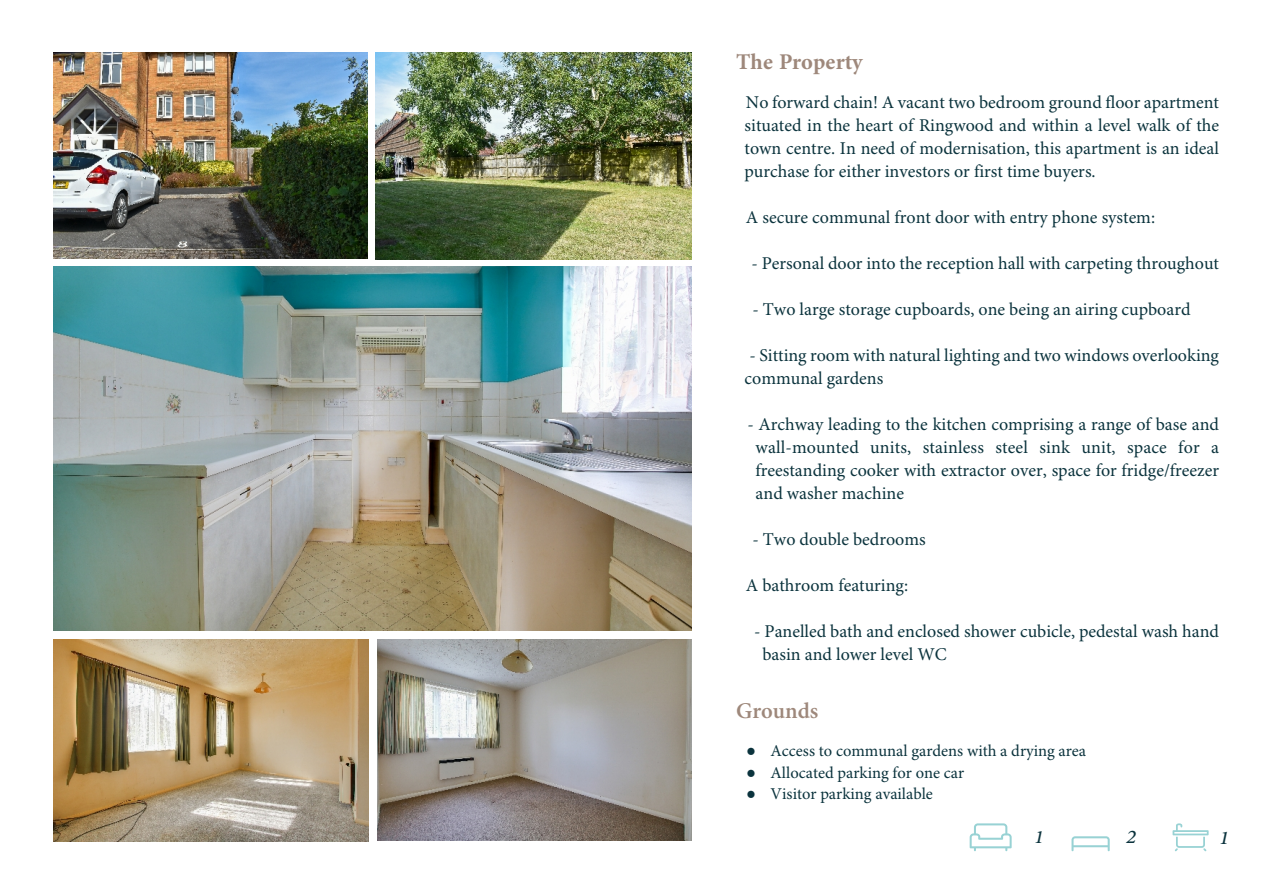
<style>
.page{position:relative;width:1263px;height:893px;background:#fff}
.page>*{position:absolute;margin:0;border:0;box-sizing:border-box;transform-origin:0 0}
.t1{font:700 22.5px "Minion Pro";color:#9e887b}
.t2{font:600 22.5px "Minion Pro";color:#9e887b}
.t3{font:italic 500 19.35px "Minion Pro";color:#0b333d;scale:1.08 1}
.t4{font:italic 500 18.75px "Minion Pro";color:#0b333d;scale:1.08 1}
.t5{font:18px/23px "Minion Pro";color:#0b333d;text-align:justify}
.t6{font:16.5px "Minion Pro";color:#0b333d}
.s1{font-family:"Times New Roman"}
</style>
<div class="page">
<svg style="left:1172px;top:823px;width:36px;height:28px"></svg>
<svg style="left:1071px;top:836px;width:39px;height:15px"></svg>
<hr style="left:1072px;top:845px;width:37px;height:2px;background:#98d2d4">
<svg style="left:970px;top:823px;width:42px;height:28px"></svg>
<img style="left:53px;top:639px;width:316px;height:202px">
<img style="left:53px;top:52px;width:314px;height:207px">
<img style="left:53px;top:267px;width:638px;height:363px">
<img style="left:376px;top:52px;width:315px;height:207px">
<img style="left:377px;top:639px;width:314px;height:202px">
<p class="t1" style="left:736px;top:53px;width:128px">The Property</p>
<p class="t5" style="left:744px;top:93px;width:476px">No forward chain! A vacant two bedroom ground floor apartment situated in the heart of Ringwood and within a level walk of the town centre. In need of modernisation, this apartment is an ideal purchase for either investors or first time buyers.</p>
<p class="t5" style="left:746px;top:208px;width:411px">A secure communal front door with entry phone system:</p>
<p class="t5" style="left:751px;top:254px;width:469px">- Personal door into the reception hall with carpeting throughout</p>
<p class="t5" style="left:752px;top:300px;width:440px">- Two large storage cupboards, one being an airing cupboard</p>
<p class="t5" style="left:744px;top:346px;width:476px">- Sitting room with natural lighting and two windows overlooking communal gardens</p>
<p class="t5" style="left:755px;top:415px;width:465px;text-indent:-8px">- Archway leading to the kitchen comprising a range of base and wall-mounted units, stainless steel sink unit, space for a freestanding cooker with extractor over, space for fridge/freezer and washer machine</p>
<p class="t5" style="left:752px;top:530px;width:175px">- Two double bedrooms</p>
<p class="t5" style="left:746px;top:576px;width:164px">A bathroom featuring:</p>
<p class="t5" style="left:762px;top:622px;width:458px;text-indent:-8px">- Panelled bath and enclosed shower cubicle, pedestal wash hand basin and lower level WC</p>
<p class="t2" style="left:736px;top:702px;width:84px">Grounds</p>
<p class="t6" style="left:746px;top:744px;width:341px"><span class="s1">●</span> Access to communal gardens with a drying area</p>
<p class="t6" style="left:746px;top:766px;width:219px"><span class="s1">●</span> Allocated parking for one car</p>
<p class="t6" style="left:746px;top:787px;width:188px"><span class="s1">●</span> Visitor parking available</p>
<p class="t4" style="left:1034px;top:830px;width:10px">1</p>
<p class="t3" style="left:1126px;top:829px;width:11px">2</p>
<p class="t3" style="left:1219px;top:830px;width:11px">1</p>
</div>
